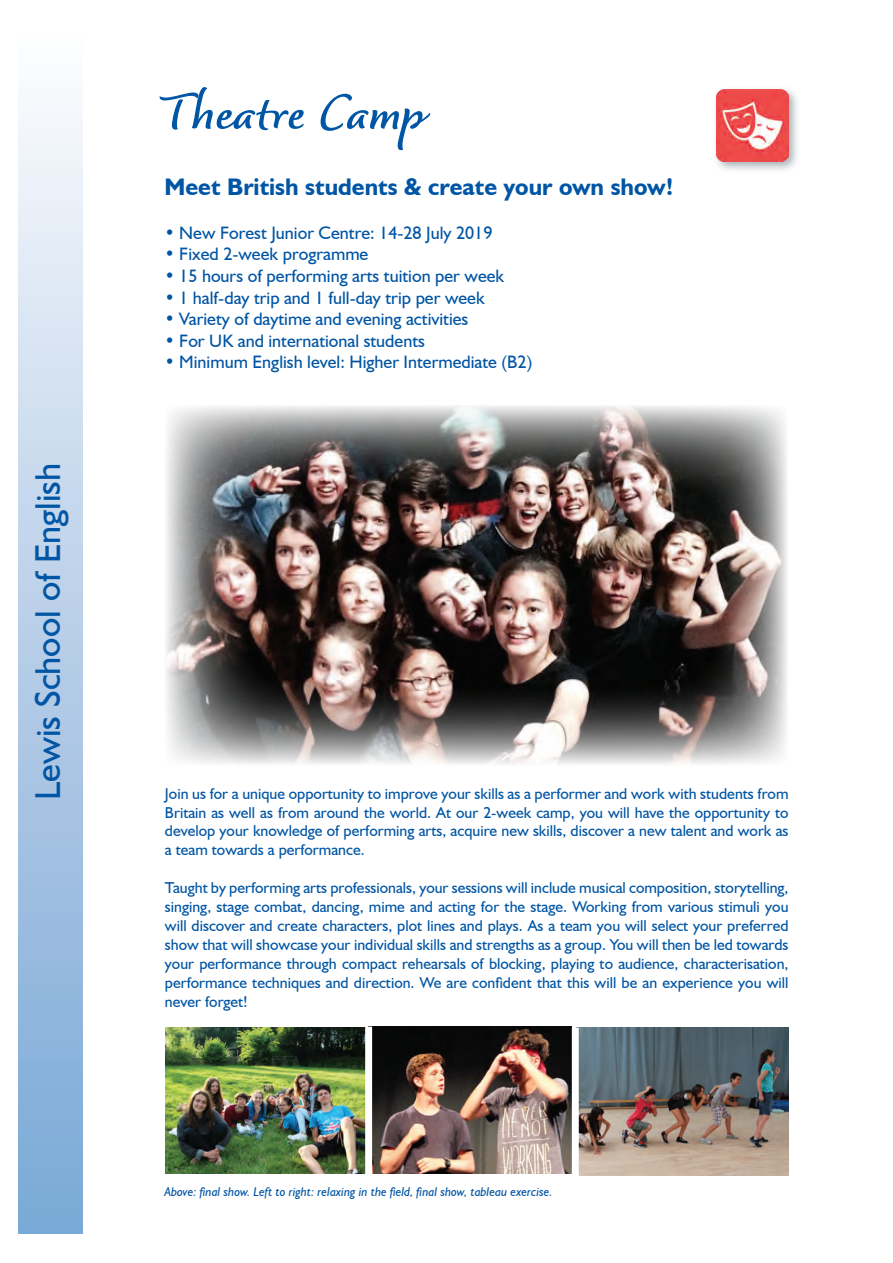
<style>
.page{position:relative;width:893px;height:1263px;background:#fff}
.page>*{position:absolute;margin:0;border:0;box-sizing:border-box;transform-origin:0 0}
.t1{font:700 58.5px "Dolce";color:#0155a5}
.t2{font:36px "Humanist 521 BT";color:#0155a5}
.t3{font:700 24px "Humanist 521 BT";color:#0155a5}
.t4{font:18px "Humanist 521 BT";color:#0155a5}
.t5{font:15.75px/18.9px "Humanist 521 BT";color:#0155a5;text-align:justify}
.t6{font:italic 12.75px "Humanist 521 BT";color:#0155a5}
</style>
<div class="page">
<div style="left:18px;top:30px;width:64px;height:1203px;background:linear-gradient(to bottom,#fcfbfd,#78a6d5)"></div>
<div style="left:712px;top:85px;width:89px;height:89px;background:#8a9aa0;opacity:.75"></div>
<img style="left:716px;top:89px;width:72px;height:72px">
<img style="left:166px;top:1026px;width:406px;height:147px">
<img style="left:579px;top:1028px;width:210px;height:147px">
<div style="left:365px;top:1026px;width:7px;height:150px;background:#fff"></div>
<img style="left:166px;top:406px;width:621px;height:358px">
<h2 class="t2" style="left:26px;top:800px;width:338px;rotate:-90deg">Lewis School of English</h2>
<h1 class="t1" style="left:164px;top:73px;width:262px">Theatre Camp</h1>
<h3 class="t3" style="left:164px;top:172px;width:511px">Meet British students &amp; create your own show!</h3>
<p class="t4" style="left:164px;top:221px;width:329px">• New Forest Junior Centre: 14-28 July 2019</p>
<p class="t4" style="left:164px;top:243px;width:205px">• Fixed 2-week programme</p>
<p class="t4" style="left:164px;top:265px;width:341px">• 15 hours of performing arts tuition per week</p>
<p class="t4" style="left:164px;top:286px;width:322px">• 1 half-day trip and 1 full-day trip per week</p>
<p class="t4" style="left:164px;top:308px;width:305px">• Variety of daytime and evening activities</p>
<p class="t4" style="left:164px;top:329px;width:262px">• For UK and international students</p>
<p class="t4" style="left:164px;top:351px;width:369px">• Minimum English level: Higher Intermediate (B2)</p>
<p class="t5" style="left:165px;top:783px;width:625px">Join us for a unique opportunity to improve your skills as a performer and work with students from Britain as well as from around the world. At our 2-week camp, you will have the opportunity to develop your knowledge of performing arts, acquire new skills, discover a new talent and work as a team towards a performance.</p>
<p class="t5" style="left:165px;top:878px;width:625px">Taught by performing arts professionals, your sessions will include musical composition, storytelling, singing, stage combat, dancing, mime and acting for the stage. Working from various stimuli you will discover and create characters, plot lines and plays. As a team you will select your preferred show that will showcase your individual skills and strengths as a group. You will then be led towards your performance through compact rehearsals of blocking, playing to audience, characterisation, performance techniques and direction. We are confident that this will be an experience you will never forget!</p>
<p class="t6" style="left:164px;top:1184px;width:390px">Above: final show. Left to right: relaxing in the field, final show, tableau exercise.</p>
</div>
